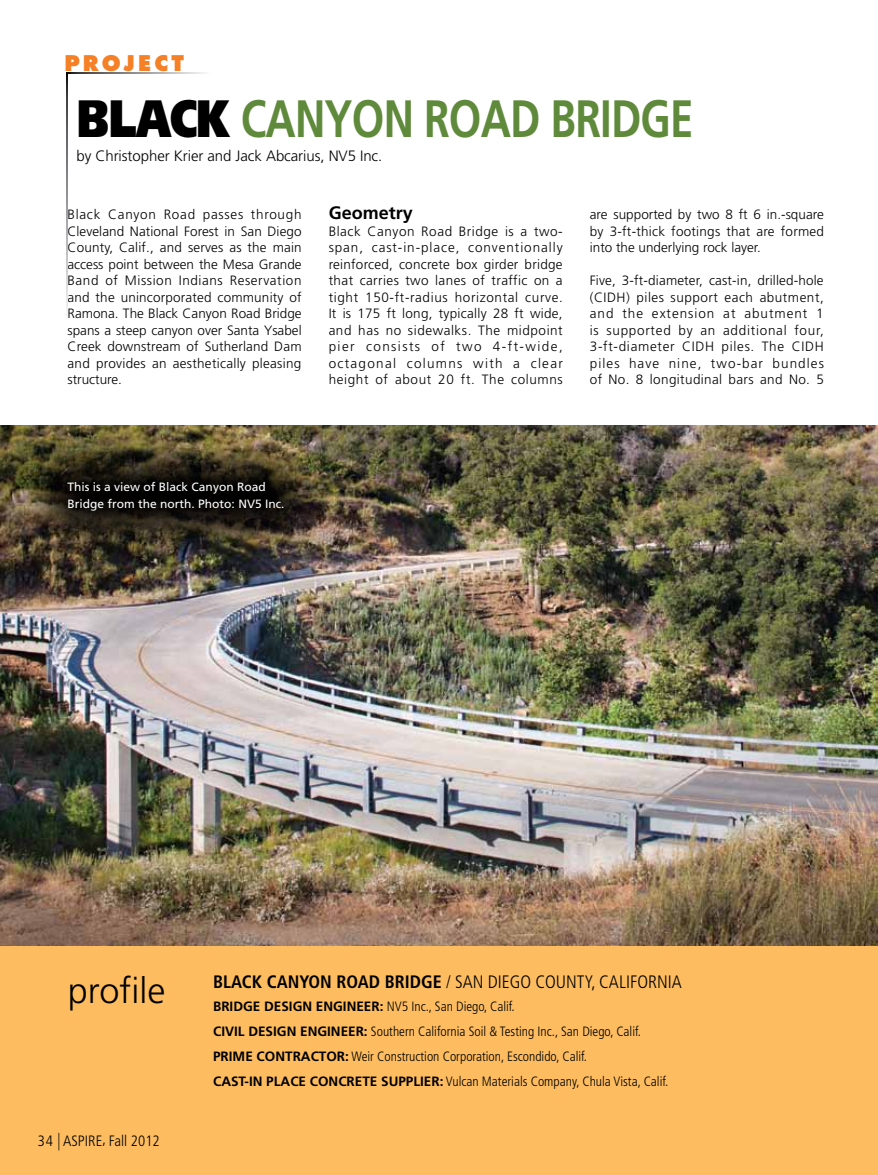
<style>
.page{position:relative;width:878px;height:1175px;background:#fff}
.page>*{position:absolute;margin:0;border:0;box-sizing:border-box;transform-origin:0 0}
.t1{font:700 52.5px "Frutiger LT Std";letter-spacing:-.02em;color:#608a3b;scale:.8 1}
.t2{font:300 36px "Frutiger LT Std";color:#000}
.t3{font:800 21px "Futura Std";letter-spacing:.15em;color:#f58025}
.t4{font:300 condensed 18px "Frutiger LT Std";color:#000}
.t5{font:700 condensed 18px "Frutiger LT Std";color:#000}
.t6{font:700 18px "Frutiger LT Std";color:#000}
.t7{font:300 15px "Frutiger LT Std";letter-spacing:-.005em;color:#000}
.t8{font:300 condensed 15px "Frutiger LT Std";color:#000}
.t9{font:300 13.5px/16.5px "Frutiger LT Std";letter-spacing:.025em;color:#000;text-align:justify}
.t10{font:300 condensed 13.5px "Frutiger LT Std";color:#000}
.t11{font:700 13.5px "Frutiger LT Std";color:#000}
.t12{font:12px/16.5px "Frutiger LT Std";color:#fff}
.s1{font-weight:900;color:#000}
.s2{font-weight:700;font-stretch:normal}
.s3{font-size:17.55px}
</style>
<div class="page">
<div style="left:0;top:945px;width:878px;height:229px;background:#fdbc5f"></div>
<img style="left:0;top:425px;width:877px;height:520px">
<img style="left:17px;top:431px;width:316px;height:130px">
<svg style="left:68px;top:72px;width:137px;height:2px"></svg>
<svg style="left:66px;top:72px;width:2px;height:242px"></svg>
<h3 class="t3" style="left:64px;top:49px;width:121px">PROJECT</h3>
<h1 class="t1" style="left:77px;top:87px;width:503px"><span class="s1">Black</span> CANYON ROAD</h1>
<h1 class="t1" style="left:550px;top:87px;width:61px">BRIDGE</h1>
<p class="t7" style="left:76px;top:148px;width:307px">by Christopher Krier and Jack Abcarius, NV5 Inc.</p>
<p class="t9" style="left:68px;top:206px;width:236px">Black Canyon Road passes through Cleveland National Forest in San Diego County, Calif., and serves as the main access point between the Mesa Grande Band of Mission Indians Reservation and the unincorporated community of Ramona. The Black Canyon Road Bridge spans a steep canyon over Santa Ysabel Creek downstream of Sutherland Dam and provides an aesthetically pleasing structure.</p>
<h3 class="t6" style="left:328px;top:202px;width:86px">GEOMETRY</h3>
<p class="t9" style="left:328px;top:223px;width:236px">Black Canyon Road Bridge is a two&shy;span, cast-in-place, conventionally reinforced, concrete box girder bridge that carries two lanes of traffic on a tight 150-ft-radius horizontal curve.<br>It is 175 ft long, typically 28 ft wide, and has no sidewalks. The midpoint pier consists of two 4-ft-wide, octagonal columns with a clear height of about 20 ft. The columns</p>
<p class="t9" style="left:589px;top:206px;width:236px">are supported by two 8 ft 6 in.-square by 3-ft-thick footings that are formed into the underlying rock layer.</p>
<p class="t9" style="left:589px;top:272px;width:236px">Five, 3-ft-diameter, cast-in, drilled-hole (CIDH) piles support each abutment, and the extension at abutment 1 is supported by an additional four, 3-ft-diameter CIDH piles. The CIDH piles have nine, two-bar bundles of No. 8 longitudinal bars and No. 5</p>
<p class="t12" style="left:68px;top:479px;width:218px">This is a view of Black Canyon Road<br>Bridge from the north. Photo: NV5 Inc.</p>
<h2 class="t2" style="left:68px;top:970px;width:99px">profile</h2>
<h3 class="t5" style="left:213px;top:971px;width:21px">BLACK</h3>
<h3 class="t5" style="left:267px;top:971px;width:92px">CANYON ROAD</h3>
<h3 class="t5" style="left:385px;top:971px;width:20px">BRIDGE</h3>
<h3 class="t4" style="left:446px;top:971px;width:61px">/ San Diego</h3>
<h3 class="t4" style="left:535px;top:971px;width:11px">county</h3>
<h3 class="t4" style="left:591px;top:971px;width:18px">, california</h3>
<p class="t11" style="left:213px;top:998px;width:9px">BRIDGE</p>
<p class="t11" style="left:264px;top:998px;width:9px">DESIGN</p>
<p class="t11" style="left:316px;top:998px;width:17px">ENGINEER</p>
<p class="t10" style="left:380px;top:999px;width:136px"><span class="s2">:</span> NV5 Inc., San Diego, Calif.</p>
<p class="t11" style="left:213px;top:1023px;width:8px">CIVIL</p>
<p class="t11" style="left:248px;top:1023px;width:9px">DESIGN</p>
<p class="t11" style="left:300px;top:1023px;width:17px">ENGINEER</p>
<p class="t10" style="left:364px;top:1023px;width:278px"><span class="s2">:</span> Southern California Soil &amp; Testing Inc., San Diego, Calif.</p>
<p class="t11" style="left:213px;top:1048px;width:9px">PRIME</p>
<p class="t11" style="left:257px;top:1048px;width:10px">CONTRACTOR</p>
<p class="t10" style="left:345px;top:1048px;width:243px"><span class="s2">:</span> Weir Construction Corporation, Escondido, Calif.</p>
<p class="t11" style="left:213px;top:1073px;width:10px">CAST</p>
<p class="t11" style="left:244px;top:1073px;width:31px">-IN PLACE</p>
<p class="t11" style="left:310px;top:1073px;width:10px">CONCRETE</p>
<p class="t11" style="left:381px;top:1073px;width:9px">SUPPLIER</p>
<p class="t10" style="left:439px;top:1073px;width:230px"><span class="s2">:</span> Vulcan Materials Company, Chula Vista, Calif.</p>
<p class="t8" style="left:38px;top:1132px;width:123px">34 <span class="s3">|</span> ASPIRE, Fall 2012</p>
</div>
